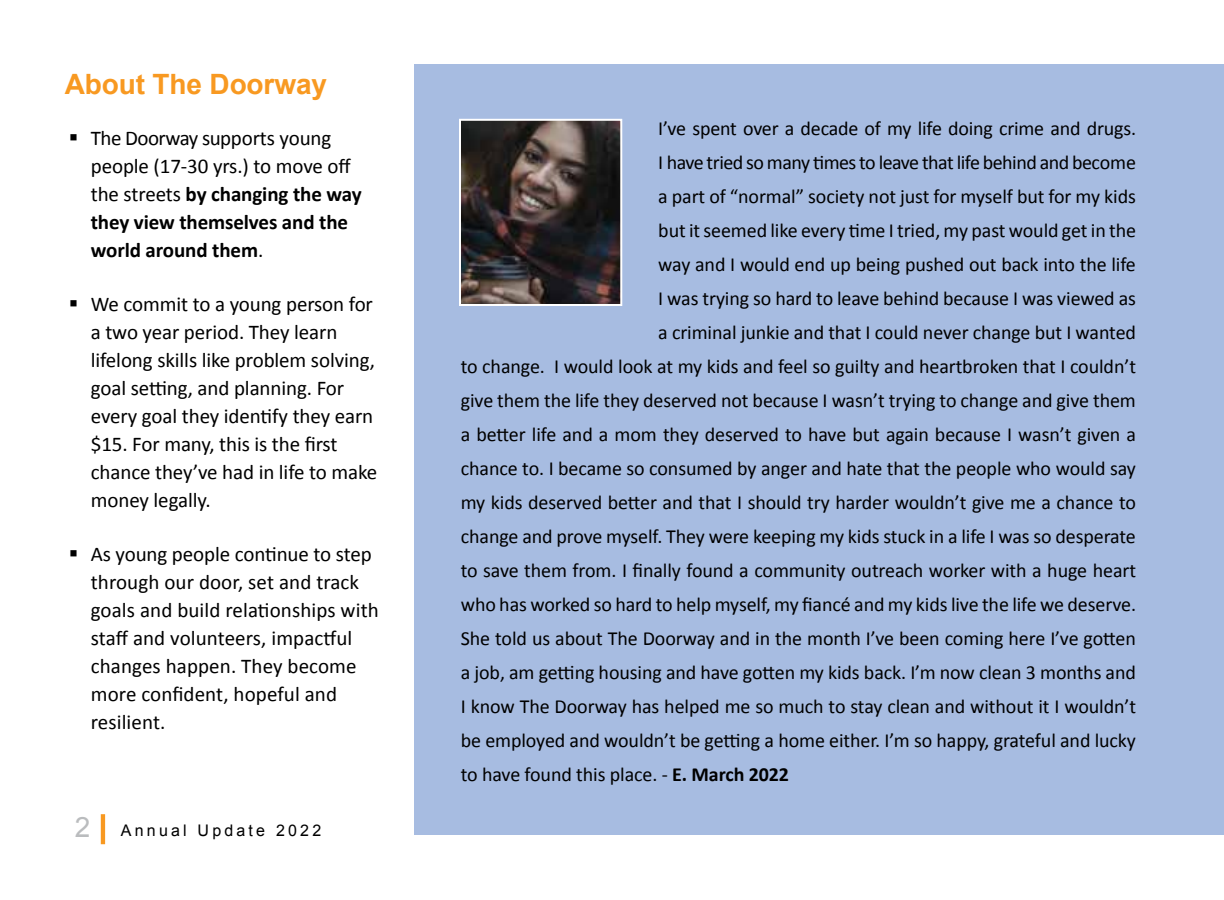
<style>
.page{position:relative;width:1224px;height:900px;background:#fff}
.page>*{position:absolute;margin:0;border:0;box-sizing:border-box;transform-origin:0 0}
.t1{font:700 28px "Arial";letter-spacing:-.005em;color:#f89921}
.t2{font:21px/28px "Calibri";letter-spacing:-.005em;color:#000}
.t3{font:20px "Calibri";letter-spacing:-.005em;color:#000}
.t4{font:20px "Calibri";letter-spacing:-.025em;color:#000}
.t5{font:16px "Arial";letter-spacing:.2em;color:#000}
.s1{font-weight:700}
.s2{font-size:28px;color:#babcbe}
</style>
<div class="page">
<hr style="left:101px;top:814px;width:4px;height:30px;background:#f89921">
<div style="left:415px;top:65px;width:809px;height:770px;background:#a7bce1"></div>
<img style="left:462px;top:122px;width:157px;height:181px">
<div style="left:459px;top:119px;width:163px;height:187px;border:2px solid #fff"></div>
<h1 class="t1" style="left:65px;top:66px;width:264px">About The Doorway</h1>
<p class="t2" style="left:91px;top:124px;width:272px">The Doorway supports young people (17-30 yrs.) to move off the streets <span class="s1">by changing the way they view themselves and the world around them</span>.</p>
<p class="t2" style="left:91px;top:290px;width:288px">We commit to a young person for a two year period. They learn lifelong skills like problem solving, goal setting, and planning. For every goal they identify they earn $15. For many, this is the first chance they’ve had in life to make money legally.</p>
<p class="t2" style="left:91px;top:540px;width:290px">As young people continue to step through our door, set and track goals and build relationships with staff and volunteers, impactful changes happen. They become more confident, hopeful and resilient.</p>
<p class="t5" style="left:75px;top:820px;width:248px"><span class="s2">2</span> Annual Update 2022</p>
<p class="t3" style="left:658px;top:116px;width:479px">I’ve spent over a decade of my life doing crime and drugs.</p>
<p class="t4" style="left:658px;top:150px;width:479px">I have tried so many times to leave that life behind and become</p>
<p class="t3" style="left:658px;top:184px;width:479px">a part of “normal” society not just for myself but for my kids</p>
<p class="t3" style="left:658px;top:218px;width:479px">but it seemed like every time I tried, my past would get in the</p>
<p class="t3" style="left:658px;top:252px;width:479px">way and I would end up being pushed out back into the life</p>
<p class="t3" style="left:658px;top:286px;width:479px">I was trying so hard to leave behind because I was viewed as</p>
<p class="t3" style="left:658px;top:320px;width:479px">a criminal junkie and that I could never change but I wanted</p>
<p class="t3" style="left:461px;top:354px;width:677px">to change. I would look at my kids and feel so guilty and heartbroken that I couldn’t</p>
<p class="t3" style="left:461px;top:388px;width:677px">give them the life they deserved not because I wasn’t trying to change and give them</p>
<p class="t3" style="left:461px;top:422px;width:677px">a better life and a mom they deserved to have but again because I wasn’t given a</p>
<p class="t3" style="left:461px;top:456px;width:677px">chance to. I became so consumed by anger and hate that the people who would say</p>
<p class="t3" style="left:461px;top:490px;width:677px">my kids deserved better and that I should try harder wouldn’t give me a chance to</p>
<p class="t3" style="left:461px;top:524px;width:677px">change and prove myself. They were keeping my kids stuck in a life I was so desperate</p>
<p class="t3" style="left:461px;top:558px;width:677px">to save them from. I finally found a community outreach worker with a huge heart</p>
<p class="t3" style="left:461px;top:592px;width:677px">who has worked so hard to help myself, my fiancé and my kids live the life we deserve.</p>
<p class="t3" style="left:461px;top:626px;width:677px">She told us about The Doorway and in the month I’ve been coming here I’ve gotten</p>
<p class="t3" style="left:461px;top:660px;width:677px">a job, am getting housing and have gotten my kids back. I’m now clean 3 months and</p>
<p class="t3" style="left:461px;top:694px;width:677px">I know The Doorway has helped me so much to stay clean and without it I wouldn’t</p>
<p class="t3" style="left:461px;top:728px;width:677px">be employed and wouldn’t be getting a home either. I’m so happy, grateful and lucky</p>
<p class="t3" style="left:461px;top:762px;width:330px">to have found this place. - <span class="s1">E. March 2022</span></p>
</div>
